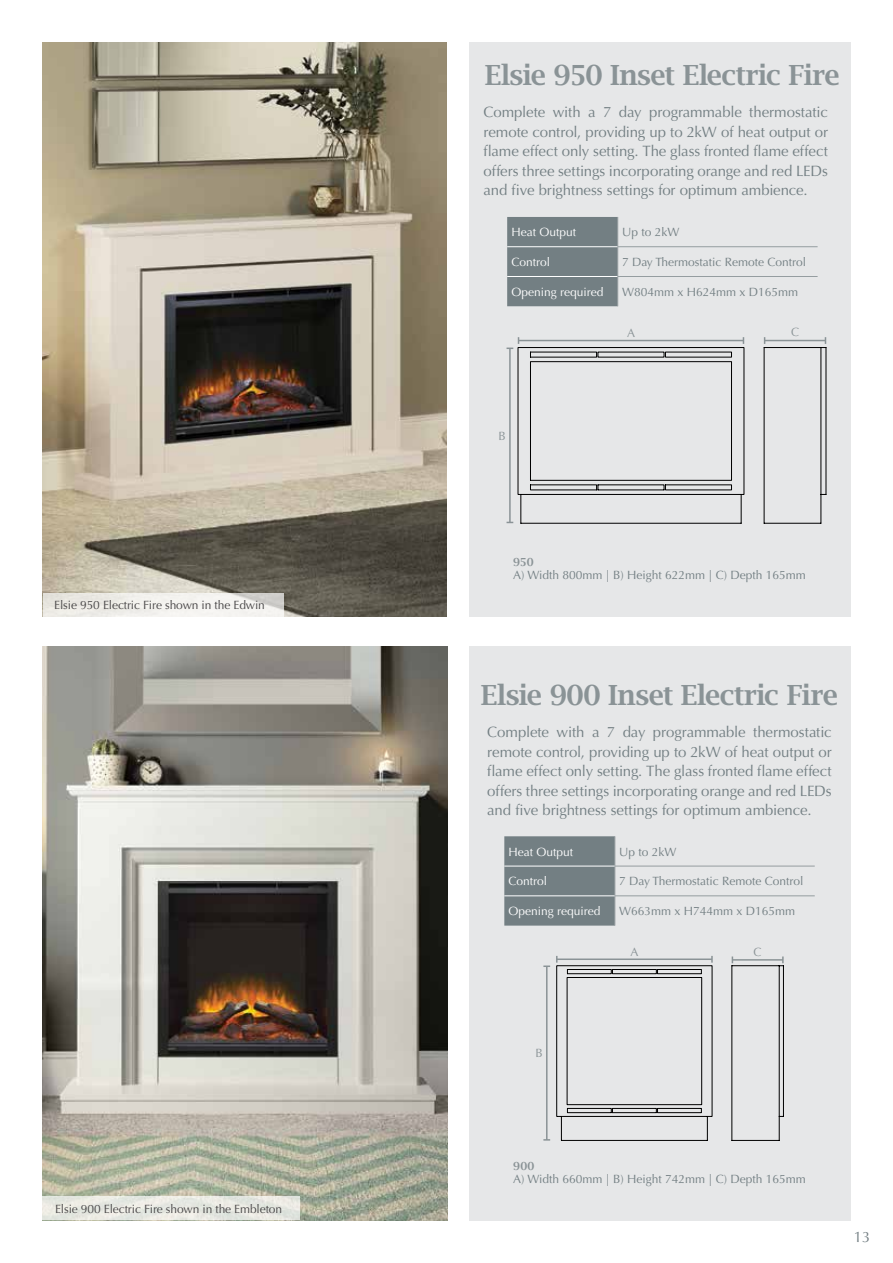
<style>
.page{position:relative;width:893px;height:1263px;background:#fff}
.page>*{position:absolute;margin:0;border:0;box-sizing:border-box;transform-origin:0 0}
.t1{font:600 30px "Lucida Bright EF";letter-spacing:-.03em;color:#8a9396}
.t2{font:15px/19.5px "Optima LT Std";letter-spacing:-.01em;color:#737f83;text-align:justify}
.t3{font:12px "Optima LT Std";color:#737f83}
.t4{font:12px "Optima LT Std";letter-spacing:-.01em;color:#484647}
.t5{font:12px "Optima LT Std";color:#fff}
.t6{font:12px "Optima LT Std";color:#8a9396}
.t7{font:600 12px "Lucida Bright EF";letter-spacing:.01em;color:#8a9396}
</style>
<div class="page">
<img style="left:43px;top:43px;width:403px;height:573px">
<div style="left:469px;top:43px;width:381px;height:574px;background:#e6e7e8"></div>
<svg style="left:43px;top:593px;width:240px;height:23px;fill:#f2f0ed"></svg>
<div style="left:507px;top:217px;width:111px;height:89px;background:#737f83"></div>
<hr style="left:507px;top:246px;width:111px;height:1px;background:#fff">
<hr style="left:507px;top:276px;width:111px;height:1px;background:#fff">
<hr style="left:618px;top:246px;width:200px;height:1px;background:#959da0">
<hr style="left:618px;top:276px;width:200px;height:1px;background:#959da0">
<svg style="left:507px;top:337px;width:237px;height:186px"></svg>
<hr style="left:764px;top:347px;width:1px;height:176px;background:#000">
<hr style="left:764px;top:347px;width:57px;height:1px;background:#000">
<hr style="left:764px;top:523px;width:57px;height:1px;background:#000">
<svg style="left:821px;top:494px;width:5px;height:29px"></svg>
<hr style="left:826px;top:347px;width:1px;height:147px;background:#000">
<hr style="left:821px;top:347px;width:1px;height:147px;background:#000">
<hr style="left:765px;top:340px;width:60px;height:1px;background:#8a9396">
<svg style="left:821px;top:337px;width:5px;height:11px"></svg>
<div style="left:469px;top:646px;width:381px;height:574px;background:#e6e7e8"></div>
<img style="left:43px;top:646px;width:404px;height:574px">
<div style="left:504px;top:836px;width:112px;height:89px;background:#737f83"></div>
<hr style="left:504px;top:866px;width:111px;height:1px;background:#fff">
<hr style="left:504px;top:895px;width:111px;height:1px;background:#fff">
<hr style="left:615px;top:866px;width:200px;height:1px;background:#959da0">
<hr style="left:615px;top:895px;width:200px;height:1px;background:#959da0">
<hr style="left:732px;top:966px;width:1px;height:174px;background:#000">
<hr style="left:732px;top:965px;width:47px;height:1px;background:#000">
<hr style="left:732px;top:1140px;width:47px;height:1px;background:#000">
<svg style="left:779px;top:1116px;width:4px;height:24px"></svg>
<hr style="left:783px;top:966px;width:1px;height:150px;background:#000">
<hr style="left:779px;top:966px;width:1px;height:150px;background:#000">
<hr style="left:546px;top:966px;width:2px;height:174px;background:#8a9396">
<svg style="left:543px;top:965px;width:7px;height:2px"></svg>
<svg style="left:556px;top:956px;width:157px;height:184px"></svg>
<hr style="left:732px;top:959px;width:51px;height:2px;background:#8a9396">
<svg style="left:779px;top:956px;width:5px;height:10px"></svg>
<div style="left:43px;top:1197px;width:257px;height:23px;background:#e8e8e2"></div>
<p class="t4" style="left:54px;top:598px;width:212px">Elsie 950 Electric Fire shown in the Edwin</p>
<p class="t4" style="left:55px;top:1202px;width:229px">Elsie 900 Electric Fire shown in the Embleton</p>
<h1 class="t1" style="left:485px;top:60px;width:357px">Elsie 950 Inset Electric Fire</h1>
<p class="t2" style="left:483px;top:103px;width:346px">Complete with a 7 day programmable thermostatic remote control, providing up to 2kW of heat output or flame effect only setting. The glass fronted flame effect offers three settings incorporating orange and red LEDs and five brightness settings for optimum ambience.</p>
<p class="t5" style="left:511px;top:225px;width:66px">Heat Output</p>
<p class="t3" style="left:622px;top:225px;width:59px">Up to 2kW</p>
<p class="t5" style="left:511px;top:255px;width:40px">Control</p>
<p class="t3" style="left:622px;top:255px;width:186px">7 Day Thermostatic Remote Control</p>
<p class="t5" style="left:511px;top:285px;width:94px">Opening required</p>
<p class="t3" style="left:622px;top:285px;width:178px">W804mm x H624mm x D165mm</p>
<p class="t6" style="left:499px;top:429px;width:9px">B</p>
<p class="t6" style="left:627px;top:326px;width:10px">A</p>
<p class="t6" style="left:791px;top:325px;width:10px">C</p>
<p class="t7" style="left:513px;top:555px;width:22px">950</p>
<p class="t3" style="left:513px;top:568px;width:294px">A) Width 800mm | B) Height 622mm | C) Depth 165mm</p>
<h1 class="t1" style="left:481px;top:679px;width:359px">Elsie 900 Inset Electric Fire</h1>
<p class="t2" style="left:487px;top:722px;width:346px">Complete with a 7 day programmable thermostatic remote control, providing up to 2kW of heat output or flame effect only setting. The glass fronted flame effect offers three settings incorporating orange and red LEDs and five brightness settings for optimum ambience.</p>
<p class="t5" style="left:509px;top:844px;width:66px">Heat Output</p>
<p class="t3" style="left:619px;top:844px;width:59px">Up to 2kW</p>
<p class="t5" style="left:509px;top:874px;width:40px">Control</p>
<p class="t3" style="left:619px;top:874px;width:186px">7 Day Thermostatic Remote Control</p>
<p class="t5" style="left:509px;top:904px;width:94px">Opening required</p>
<p class="t3" style="left:619px;top:904px;width:178px">W663mm x H744mm x D165mm</p>
<p class="t6" style="left:535px;top:1046px;width:9px">B</p>
<p class="t6" style="left:630px;top:945px;width:10px">A</p>
<p class="t6" style="left:754px;top:945px;width:10px">C</p>
<p class="t7" style="left:513px;top:1160px;width:23px">900</p>
<p class="t3" style="left:513px;top:1172px;width:294px">A) Width 660mm | B) Height 742mm | C) Depth 165mm</p>
<p class="t2" style="left:854px;top:1227px;width:18px">13</p>
</div>
